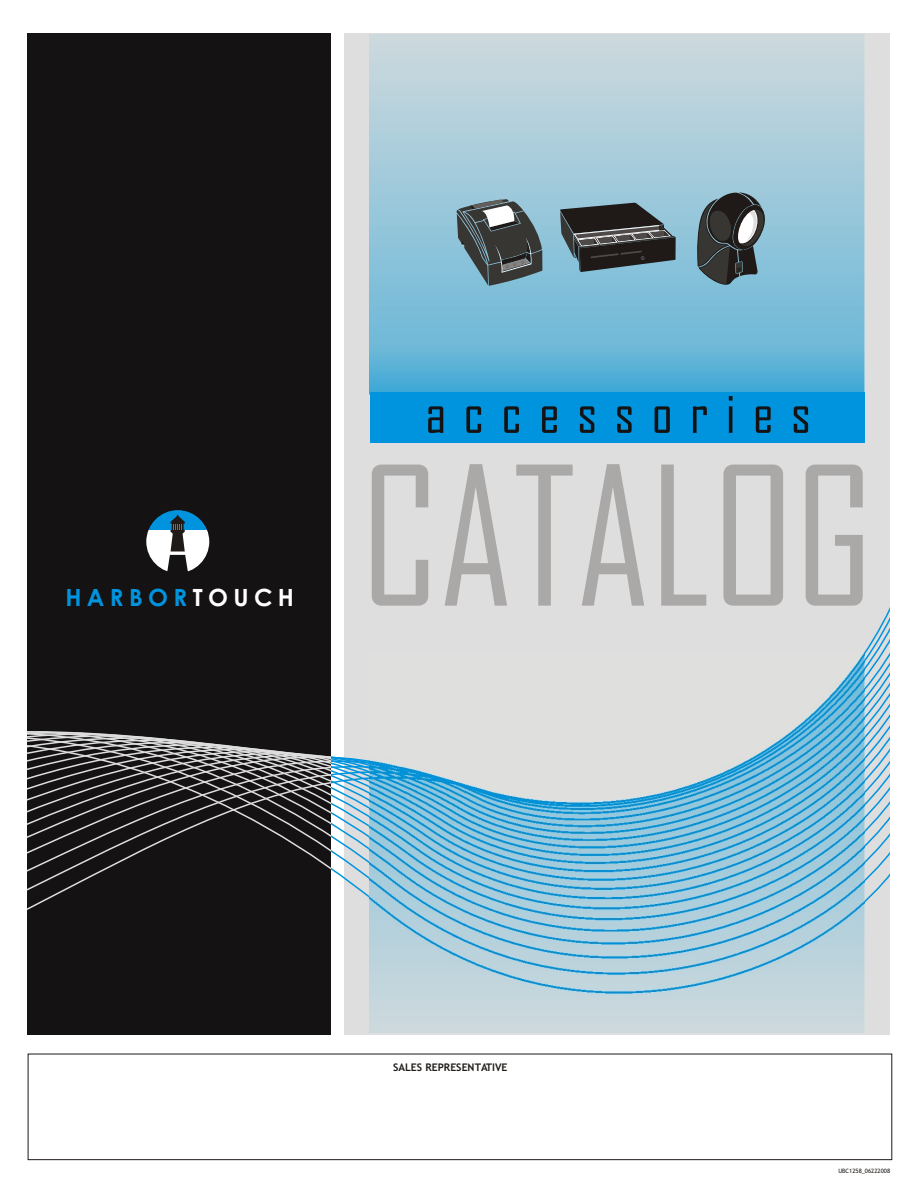
<style>
.page{position:relative;width:918px;height:1188px;background:#fff}
.page>*{position:absolute;margin:0;border:0;box-sizing:border-box;transform-origin:0 0}
.t1{font:184.65px "Agency FB";color:#aba8a8}
.t2{font:55.8px "Agency FB";letter-spacing:.31em;color:#141212}
.t3{font:700 23.7px "Century Gothic";letter-spacing:.225em;color:#0094de}
.t4{font:700 10.5px "Trebuchet MS";color:#1f1a17}
.t5{font:6px "Trebuchet MS";color:#1f1a17}
.s1{color:#fff}
</style>
<div class="page">
<div style="left:344px;top:33px;width:546px;height:1002px;background:#dedede"></div>
<svg style="left:331px;top:607px;width:559px;height:426px"></svg>
<div style="left:27px;top:33px;width:304px;height:1002px;background:#141212"></div>
<svg style="left:27px;top:538px;width:304px;height:372px"></svg>
<svg style="left:161px;top:510px;width:34px;height:5px"></svg>
<svg style="left:146px;top:515px;width:63px;height:58px"></svg>
<div style="left:28px;top:1054px;width:864px;height:106px;background:#fff;border:1px solid #1f1a17"></div>
<img style="left:370px;top:35px;width:495px;height:357px">
<div style="left:370px;top:392px;width:495px;height:51px;background:#0094de"></div>
<svg style="left:696px;top:192px;width:72px;height:93px;background:#566469"></svg>
<svg style="left:457px;top:199px;width:85px;height:87px;background:#617076"></svg>
<svg style="left:560px;top:203px;width:116px;height:69px;background:#4b5559"></svg>
<img style="left:370px;top:653px;width:495px;height:380px">
<h3 class="t3" style="left:65px;top:588px;width:230px">HARBOR<span class="s1">TOUCH</span></h3>
<h2 class="t2" style="left:425px;top:390px;width:387px">accessories</h2>
<h1 class="t1" style="left:360px;top:465px;width:515px">CATALOG</h1>
<p class="t4" style="left:393px;top:1064px;width:116px">SALES REPRESENTATIVE</p>
<p class="t5" style="left:838px;top:1169px;width:53px">UBC1258_06222008</p>
</div>
